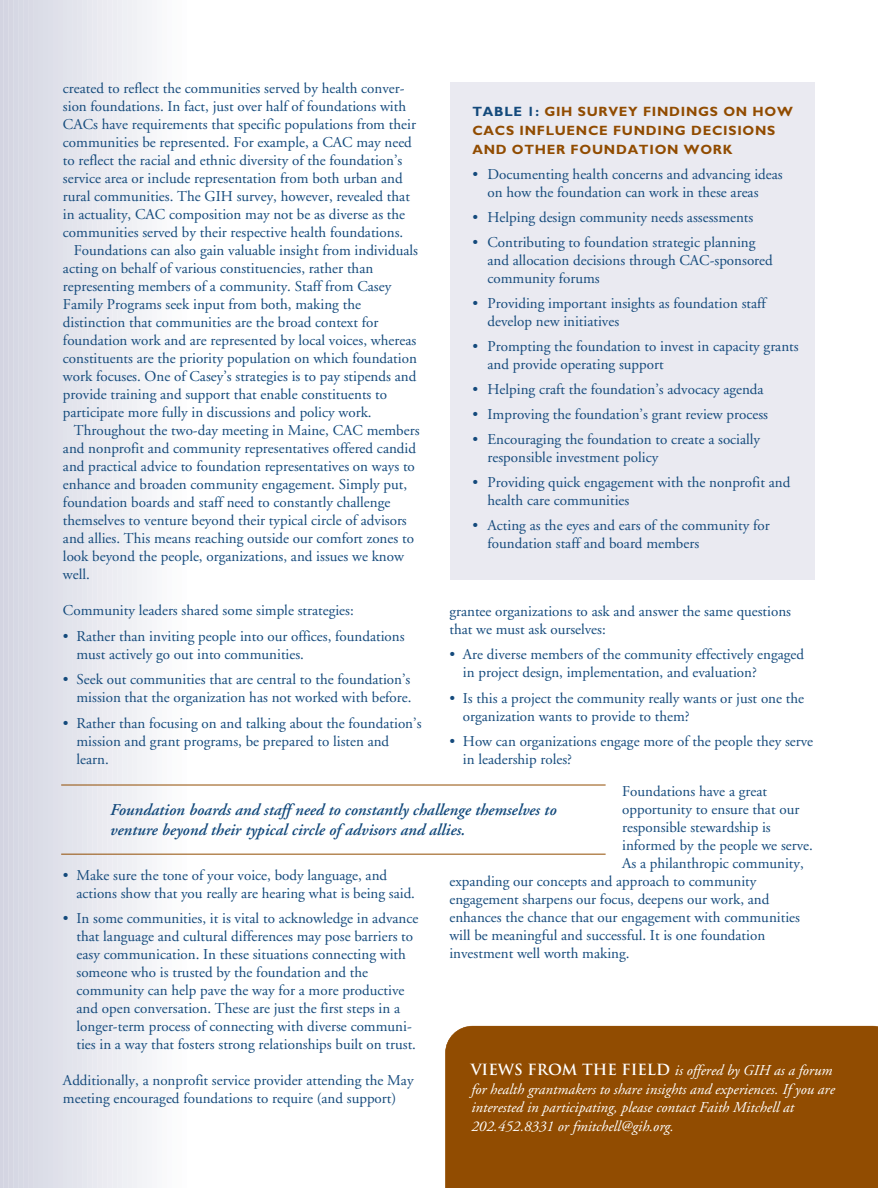
<style>
.page{position:relative;width:878px;height:1188px;background:#fff}
.page>*{position:absolute;margin:0;border:0;box-sizing:border-box;transform-origin:0 0}
.t1{font:italic 600 16.5px/19.5px "Adobe Garamond";color:#144a7c}
.t2{font:15px/18px "Adobe Garamond";color:#144a7c}
.t3{font:italic 15px/18.8px "Adobe Garamond";color:#fff}
.t4{font:700 13.5px/18.8px "Gill Sans";letter-spacing:.055em;color:#914c01}
.s1{color:#144a7c}
.s2{font-family:"Trajan";font-weight:700;font-style:normal}
</style>
<div class="page">
<div style="left:0;top:0;width:12px;height:1188px;background:#d4d5e2"></div>
<div style="left:9px;top:0;width:13px;height:1188px;background:#d6d8e4"></div>
<div style="left:19px;top:0;width:13px;height:1188px;background:#d8d9e5"></div>
<div style="left:29px;top:0;width:13px;height:1188px;background:#dadce6"></div>
<div style="left:39px;top:0;width:13px;height:1188px;background:#dcdee8"></div>
<div style="left:49px;top:0;width:13px;height:1188px;background:#dfe0ea"></div>
<div style="left:59px;top:0;width:13px;height:1188px;background:#e1e3eb"></div>
<div style="left:69px;top:0;width:13px;height:1188px;background:#e3e4ec"></div>
<div style="left:79px;top:0;width:13px;height:1188px;background:#e5e7ee"></div>
<div style="left:89px;top:0;width:12px;height:1188px;background:#e8e9f0"></div>
<div style="left:99px;top:0;width:12px;height:1188px;background:#ebebf1"></div>
<div style="left:108px;top:0;width:13px;height:1188px;background:#ecedf2"></div>
<div style="left:118px;top:0;width:13px;height:1188px;background:#eef0f4"></div>
<div style="left:128px;top:0;width:13px;height:1188px;background:#f0f1f5"></div>
<div style="left:138px;top:0;width:13px;height:1188px;background:#f3f4f7"></div>
<div style="left:148px;top:0;width:13px;height:1188px;background:#f6f6f9"></div>
<div style="left:158px;top:0;width:13px;height:1188px;background:#f9f9fa"></div>
<div style="left:168px;top:0;width:13px;height:1188px;background:#fbfcfc"></div>
<div style="left:445px;top:1026px;width:433px;height:161px;background:#914c01"></div>
<div style="left:450px;top:83px;width:364px;height:497px;background:#eaeaf1"></div>
<hr style="left:61px;top:854px;width:544px;height:1px;background:#914c01">
<hr style="left:61px;top:785px;width:544px;height:1px;background:#914c01">
<p class="t2" style="left:63px;top:81px;width:343px">created to reflect the communities served by health conver-</p>
<p class="t2" style="left:63px;top:99px;width:344px">sion foundations. In fact, just over half of foundations with</p>
<p class="t2" style="left:63px;top:117px;width:354px">CACs have requirements that specific populations from their</p>
<p class="t2" style="left:63px;top:135px;width:350px">communities be represented. For example, a CAC may need</p>
<p class="t2" style="left:63px;top:153px;width:341px">to reflect the racial and ethnic diversity of the foundation’s</p>
<p class="t2" style="left:63px;top:171px;width:341px">service area or include representation from both urban and</p>
<p class="t2" style="left:63px;top:189px;width:348px">rural communities. The GIH survey, however, revealed that</p>
<p class="t2" style="left:63px;top:207px;width:344px">in actuality, CAC composition may not be as diverse as the</p>
<p class="t2" style="left:63px;top:225px;width:342px">communities served by their respective health foundations.</p>
<p class="t2" style="left:74px;top:243px;width:346px">Foundations can also gain valuable insight from individuals</p>
<p class="t2" style="left:63px;top:261px;width:312px">acting on behalf of various constituencies, rather than</p>
<p class="t2" style="left:63px;top:279px;width:330px">representing members of a community. Staff from Casey</p>
<p class="t2" style="left:63px;top:297px;width:299px">Family Programs seek input from both, making the</p>
<p class="t2" style="left:63px;top:315px;width:317px">distinction that communities are the broad context for</p>
<p class="t2" style="left:63px;top:333px;width:355px">foundation work and are represented by local voices, whereas</p>
<p class="t2" style="left:63px;top:351px;width:355px">constituents are the priority population on which foundation</p>
<p class="t2" style="left:63px;top:369px;width:355px">work focuses. One of Casey’s strategies is to pay stipends and</p>
<p class="t2" style="left:63px;top:387px;width:325px">provide training and support that enable constituents to</p>
<p class="t2" style="left:63px;top:405px;width:310px">participate more fully in discussions and policy work.</p>
<p class="t2" style="left:74px;top:423px;width:347px">Throughout the two-day meeting in Maine, CAC members</p>
<p class="t2" style="left:63px;top:441px;width:354px">and nonprofit and community representatives offered candid</p>
<p class="t2" style="left:63px;top:459px;width:353px">and practical advice to foundation representatives on ways to</p>
<p class="t2" style="left:63px;top:477px;width:345px">enhance and broaden community engagement. Simply put,</p>
<p class="t2" style="left:63px;top:495px;width:329px">foundation boards and staff need to constantly challenge</p>
<p class="t2" style="left:63px;top:513px;width:345px">themselves to venture beyond their typical circle of advisors</p>
<p class="t2" style="left:63px;top:531px;width:352px">and allies. This means reaching outside our comfort zones to</p>
<p class="t2" style="left:63px;top:549px;width:342px">look beyond the people, organizations, and issues we know</p>
<p class="t2" style="left:63px;top:567px;width:28px">well.</p>
<p class="t2" style="left:63px;top:603px;width:292px">Community leaders shared some simple strategies:</p>
<p class="t2" style="left:76px;top:628px;width:329px;text-indent:-14px">• Rather than inviting people into our offices, foundations must actively go out into communities.</p>
<p class="t2" style="left:63px;top:672px;width:350px;text-align:right">• Seek out communities that are central to the foundation’s mission that the organization has not worked with before.</p>
<p class="t2" style="left:76px;top:716px;width:346px;text-indent:-14px">• Rather than focusing on and talking about the foundation’s mission and grant programs, be prepared to listen and learn.</p>
<p class="t4" style="left:472px;top:103px;width:322px"><span class="s1">TABLE 1:</span> GIH SURVEY FINDINGS ON HOW<br>CACS INFLUENCE FUNDING DECISIONS<br>AND OTHER FOUNDATION WORK</p>
<p class="t2" style="left:487px;top:166px;width:297px;text-indent:-15px">• Documenting health concerns and advancing ideas on how the foundation can work in these areas</p>
<p class="t2" style="left:472px;top:209px;width:282px">• Helping design community needs assessments</p>
<p class="t2" style="left:487px;top:234px;width:287px;text-indent:-15px">• Contributing to foundation strategic planning and allocation decisions through CAC-sponsored community forums</p>
<p class="t2" style="left:487px;top:295px;width:280px;text-indent:-15px">• Providing important insights as foundation staff develop new initiatives</p>
<p class="t2" style="left:487px;top:338px;width:313px;text-indent:-15px">• Prompting the foundation to invest in capacity grants and provide operating support</p>
<p class="t2" style="left:472px;top:381px;width:293px">• Helping craft the foundation’s advocacy agenda</p>
<p class="t2" style="left:472px;top:406px;width:297px">• Improving the foundation’s grant review process</p>
<p class="t2" style="left:487px;top:431px;width:274px;text-indent:-15px">• Encouraging the foundation to create a socially responsible investment policy</p>
<p class="t2" style="left:487px;top:474px;width:304px;text-indent:-15px">• Providing quick engagement with the nonprofit and health care communities</p>
<p class="t2" style="left:487px;top:517px;width:283px;text-indent:-15px">• Acting as the eyes and ears of the community for foundation staff and board members</p>
<p class="t2" style="left:449px;top:603px;width:343px">grantee organizations to ask and answer the same questions that we must ask ourselves:</p>
<p class="t2" style="left:463px;top:647px;width:342px;text-indent:-14px">• Are diverse members of the community effectively engaged in project design, implementation, and evaluation?</p>
<p class="t2" style="left:463px;top:690px;width:343px;text-indent:-14px">• Is this a project the community really wants or just one the organization wants to provide to them?</p>
<p class="t2" style="left:463px;top:734px;width:352px;text-indent:-14px">• How can organizations engage more of the people they serve in leadership roles?</p>
<p class="t2" style="left:622px;top:783px;width:146px">Foundations have a great</p>
<p class="t2" style="left:622px;top:801px;width:179px">opportunity to ensure that our</p>
<p class="t2" style="left:622px;top:819px;width:150px">responsible stewardship is</p>
<p class="t2" style="left:622px;top:837px;width:192px">informed by the people we serve.</p>
<p class="t2" style="left:622px;top:855px;width:183px">As a philanthropic community,</p>
<p class="t2" style="left:449px;top:873px;width:308px">expanding our concepts and approach to community</p>
<p class="t2" style="left:449px;top:891px;width:321px">engagement sharpens our focus, deepens our work, and</p>
<p class="t2" style="left:449px;top:909px;width:352px">enhances the chance that our engagement with communities</p>
<p class="t2" style="left:449px;top:927px;width:317px">will be meaningful and successful. It is one foundation</p>
<p class="t2" style="left:449px;top:945px;width:182px">investment well worth making.</p>
<p class="t1" style="left:110px;top:802px;width:448px">Foundation boards and staff need to constantly challenge themselves to venture beyond their typical circle of advisors and allies.</p>
<p class="t2" style="left:76px;top:867px;width:340px;text-indent:-14px">• Make sure the tone of your voice, body language, and actions show that you really are hearing what is being said.</p>
<p class="t2" style="left:76px;top:911px;width:343px;text-indent:-14px">• In some communities, it is vital to acknowledge in advance that language and cultural differences may pose barriers to easy communication. In these situations connecting with someone who is trusted by the foundation and the community can help pave the way for a more productive and open conversation. These are just the first steps in a longer-term process of connecting with diverse communi&shy;ties in a way that fosters strong relationships built on trust.</p>
<p class="t2" style="left:63px;top:1073px;width:352px">Additionally, a nonprofit service provider attending the May meeting encouraged foundations to require (and support)</p>
<p class="t3" style="left:470px;top:1062px;width:365px"><span class="s2">VIEWS FROM THE FIELD</span> is offered by GIH as a forum for health grantmakers to share insights and experiences. If you are interested in participating, please contact Faith Mitchell at 202.452.8331 or fmitchell@gih.org.</p>
</div>
